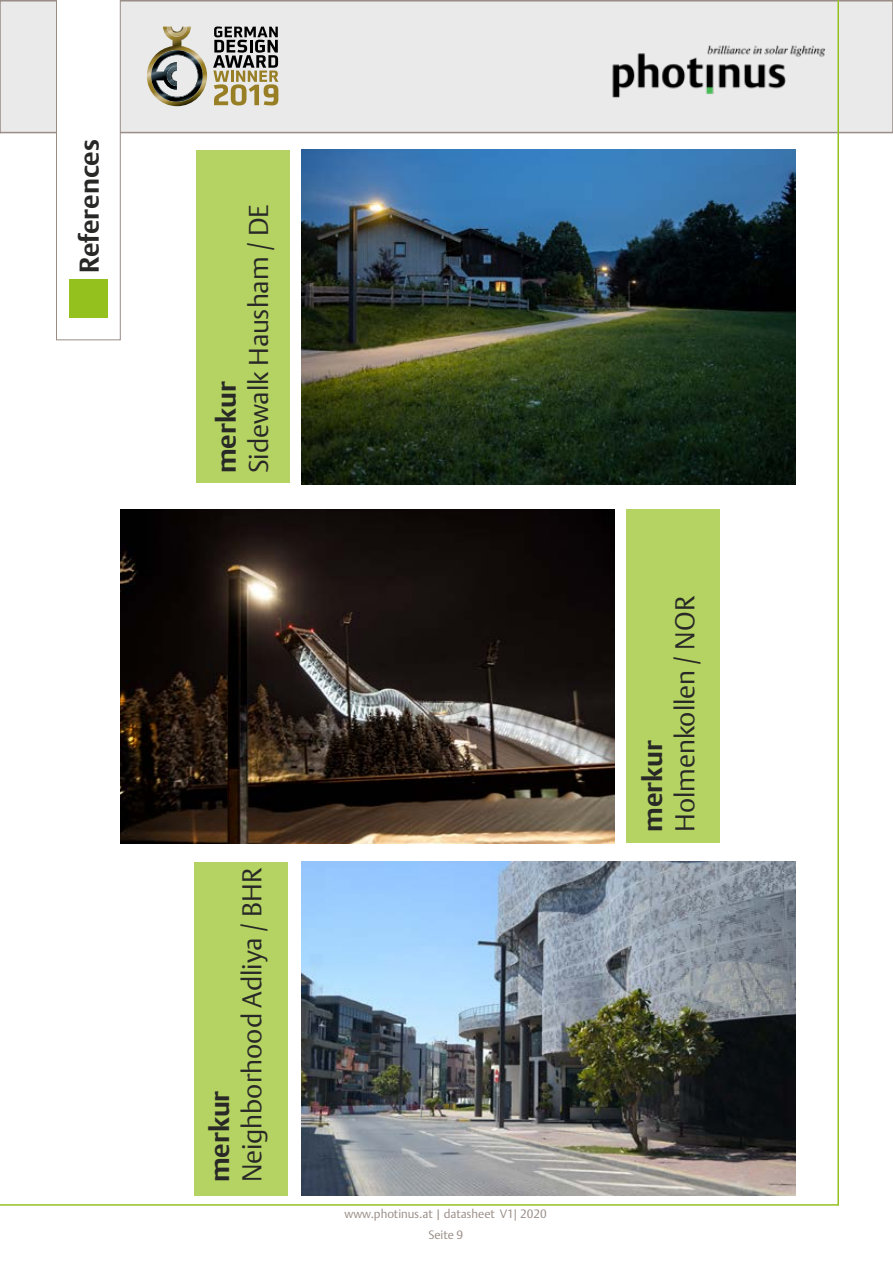
<style>
.page{position:relative;width:893px;height:1263px;background:#fff}
.page>*{position:absolute;margin:0;border:0;box-sizing:border-box;transform-origin:0 0}
.t1{font:300 27px "DTL Argo T";color:#282827}
.t2{font:700 27px "DTL Argo ST";color:#282827}
.t3{font:300 12px/21px "DTL Argo T";color:#998d86;text-align:center}
.s1{font-family:"Arial";font-weight:400}
</style>
<div class="page">
<div style="left:0;top:0;width:893px;height:133px;background:#eaeaea;border:2px solid #998d86"></div>
<img style="left:612px;top:45px;width:214px;height:53px">
<hr style="left:0;top:1204px;width:838px;height:2px;background:#95c11f">
<hr style="left:837px;top:0;width:2px;height:1206px;background:#95c11f">
<img style="left:147px;top:27px;width:60px;height:79px">
<img style="left:151px;top:50px;width:52px;height:52px">
<img style="left:167px;top:27px;width:20px;height:10px">
<svg style="left:170px;top:27px;width:13px;height:6px"></svg>
<img style="left:156px;top:55px;width:42px;height:42px">
<svg style="left:213px;top:27px;width:65px;height:78px"></svg>
<div style="left:194px;top:862px;width:93px;height:334px;background:#b5d362"></div>
<div style="left:196px;top:150px;width:94px;height:333px;background:#b5d362"></div>
<div style="left:626px;top:509px;width:94px;height:333px;background:#b5d362"></div>
<svg style="left:56px;top:0;width:65px;height:340px"></svg>
<div style="left:69px;top:280px;width:39px;height:38px;background:#95c11f"></div>
<img style="left:301px;top:150px;width:494px;height:334px">
<img style="left:301px;top:861px;width:494px;height:335px">
<img style="left:121px;top:509px;width:493px;height:334px">
<p class="t2" style="left:73px;top:273px;width:135px;rotate:-90deg">References</p>
<p class="t2" style="left:210px;top:473px;width:93px;rotate:-90deg">merkur</p>
<p class="t1" style="left:242px;top:473px;width:271px;rotate:-90deg">Sidewalk Hausham / DE</p>
<p class="t2" style="left:204px;top:1182px;width:93px;rotate:-90deg">merkur</p>
<p class="t1" style="left:236px;top:1182px;width:316px;rotate:-90deg">Neighborhood Adliya / BHR</p>
<p class="t3" style="left:344px;top:1203px;width:204px">www.photinus.at | datasheet V1<span class="s1">|</span> 2020<br>Seite 9</p>
<p class="t2" style="left:637px;top:832px;width:93px;rotate:-90deg">merkur</p>
<p class="t1" style="left:669px;top:832px;width:237px;rotate:-90deg">Holmenkollen / NOR</p>
</div>
